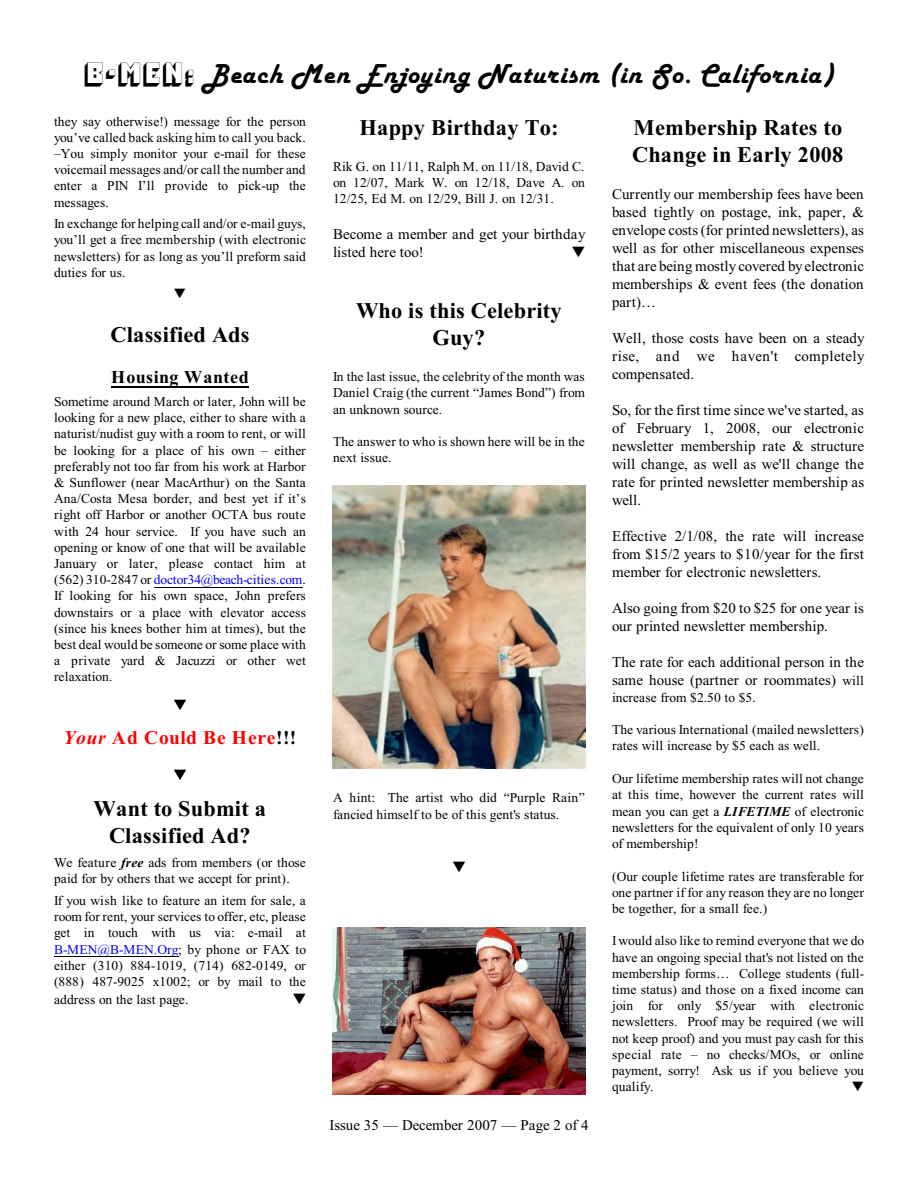
<style>
.page{position:relative;width:918px;height:1188px;background:#fff}
.page>*{position:absolute;margin:0;border:0;box-sizing:border-box;transform-origin:0 0}
.t1{font:italic 28.5px "Harlow Solid";letter-spacing:.035em;color:#000}
.t2{font:700 22.35px/27px "Times New Roman";letter-spacing:.01em;color:#000;text-align:center}
.t3{font:700 19.5px "Times New Roman";letter-spacing:.04em;color:#f00}
.t4{font:700 18px "Times New Roman";letter-spacing:.025em;color:#000}
.t5{font:15px/18px "Times New Roman";letter-spacing:.005em;color:#000;text-align:justify}
.t6{font:13.5px/16.2px "Times New Roman";letter-spacing:.005em;color:#000;text-align:justify}
.s1{font-family:"Pioneer BT";font-style:normal}
.s2{color:#00f}
.s3{font-style:italic}
.s4{color:#000}
.s5{font-weight:700;font-style:italic}
.s6{font-size:13.5px}
</style>
<div class="page">
<hr style="left:111px;top:386px;width:138px;height:1px;background:#000">
<hr style="left:154px;top:587px;width:148px;height:1px;background:#000">
<hr style="left:54px;top:956px;width:124px;height:1px;background:#000">
<img style="left:332px;top:486px;width:253px;height:282px">
<img style="left:333px;top:927px;width:252px;height:168px">
<h1 class="t1" style="left:85px;top:58px;width:749px"><span class="s1">B-MEN:</span> Beach Men Enjoying Naturism (in So. California)</h1>
<p class="t6" style="left:54px;top:114px;width:253px">they say otherwise!) message for the person you’ve called back asking him to call you back. –You simply monitor your e-mail for these voicemail messages and/or call the number and enter a PIN I’ll provide to pick-up the messages.</p>
<p class="t6" style="left:54px;top:217px;width:254px">In exchange for helping call and/or e-mail guys, you’ll get a free membership (with electronic newsletters) for as long as you’ll preform said duties for us.</p>
<h2 class="t2" style="left:111px;top:323px;width:141px">Classified Ads</h2>
<h3 class="t4" style="left:111px;top:371px;width:139px">Housing Wanted</h3>
<p class="t6" style="left:54px;top:395px;width:253px">Sometime around March or later, John will be looking for a new place, either to share with a naturist/nudist guy with a room to rent, or will be looking for a place of his own – either preferably not too far from his work at Harbor &amp; Sunflower (near MacArthur) on the Santa Ana/Costa Mesa border, and best yet if it’s right off Harbor or another OCTA bus route with 24 hour service. If you have such an opening or know of one that will be available January or later, please contact him at (562) 310-2847 or <span class="s2">doctor34@beach-cities.com</span>.<br>If looking for his own space, John prefers downstairs or a place with elevator access (since his knees bother him at times), but the best deal would be someone or some place with a private yard &amp; Jacuzzi or other wet relaxation.</p>
<h3 class="t3" style="left:63px;top:731px;width:234px"><span class="s3">Your</span> Ad Could Be Here<span class="s4">!!!</span></h3>
<h2 class="t2" style="left:94px;top:797px;width:174px">Want to Submit a<br>Classified Ad?</h2>
<p class="t6" style="left:54px;top:856px;width:253px">We feature <span class="s5">free</span> ads from members (or those paid for by others that we accept for print).</p>
<p class="t6" style="left:54px;top:894px;width:254px">If you wish like to feature an item for sale, a room for rent, your services to offer, etc, please get in touch with us via: e-mail at <span class="s2">B-MEN@B-MEN.Org</span>; by phone or FAX to either (310) 884-1019, (714) 682-0149, or (888) 487-9025 x1002; or by mail to the</p>
<p class="t6" style="left:54px;top:992px;width:136px">address on the last page.</p>
<h2 class="t2" style="left:360px;top:116px;width:200px">Happy Birthday To:</h2>
<p class="t6" style="left:333px;top:159px;width:253px">Rik G. on 11/11, Ralph M. on 11/18, David C. on 12/07, Mark W. on 12/18, Dave A. on 12/25, Ed M. on 12/29, Bill J. on 12/31.</p>
<p class="t5" style="left:333px;top:226px;width:254px">Become a member and get your birthday listed here too!</p>
<h2 class="t2" style="left:356px;top:300px;width:207px">Who is this Celebrity<br>Guy?</h2>
<p class="t6" style="left:333px;top:370px;width:254px">In the last issue, the celebrity of the month was Daniel Craig (the current “James Bond”) from an unknown source.</p>
<p class="t6" style="left:333px;top:435px;width:253px">The answer to who is shown here will be in the next issue.</p>
<p class="t6" style="left:333px;top:791px;width:253px">A hint: The artist who did “Purple Rain” fancied himself to be of this gent's status.</p>
<p class="t5" style="left:329px;top:1118px;width:261px">Issue 35 — December 2007 — Page 2 of 4</p>
<h2 class="t2" style="left:632px;top:116px;width:213px;text-align:left">Membership Rates to<br>Change in Early 2008</h2>
<p class="t5" style="left:612px;top:187px;width:254px">Currently our membership fees have been based tightly on postage, ink, paper, &amp; envelope costs (for printed newsletters), as well as for other miscellaneous expenses that are being mostly covered by electronic memberships &amp; event fees (the donation part)…</p>
<p class="t5" style="left:612px;top:331px;width:254px">Well, those costs have been on a steady rise, and we haven't completely compensated.</p>
<p class="t5" style="left:612px;top:403px;width:254px">So, for the first time since we've started, as of February 1, 2008, our electronic newsletter membership rate &amp; structure will change, as well as we'll change the rate for printed newsletter membership as well.</p>
<p class="t5" style="left:612px;top:529px;width:254px">Effective 2/1/08, the rate will increase from $15/2 years to $10/year for the first member for electronic newsletters.</p>
<p class="t5" style="left:612px;top:601px;width:254px">Also going from $20 to $25 for one year is our printed newsletter membership.</p>
<p class="t5" style="left:612px;top:655px;width:254px">The rate for each additional person in the same house (partner or roommates) <span class="s6">will</span></p>
<p class="t6" style="left:612px;top:690px;width:145px">increase from $2.50 to $5.</p>
<p class="t6" style="left:612px;top:723px;width:253px">The various International (mailed newsletters) rates will increase by $5 each as well.</p>
<p class="t6" style="left:612px;top:771px;width:254px">Our lifetime membership rates will not change at this time, however the current rates will mean you can get a <span class="s5">LIFETIME</span> of electronic newsletters for the equivalent of only 10 years of membership!</p>
<p class="t6" style="left:612px;top:869px;width:253px">(Our couple lifetime rates are transferable for one partner if for any reason they are no longer be together, for a small fee.)</p>
<p class="t6" style="left:612px;top:934px;width:254px">I would also like to remind everyone that we do have an ongoing special that's not listed on the membership forms… College students (full&shy;time status) and those on a fixed income can join for only $5/year with electronic newsletters. Proof may be required (we will not keep proof) and you must pay cash for this special rate – no checks/MOs, or online payment, sorry! Ask us if you believe you qualify.</p>
</div>
